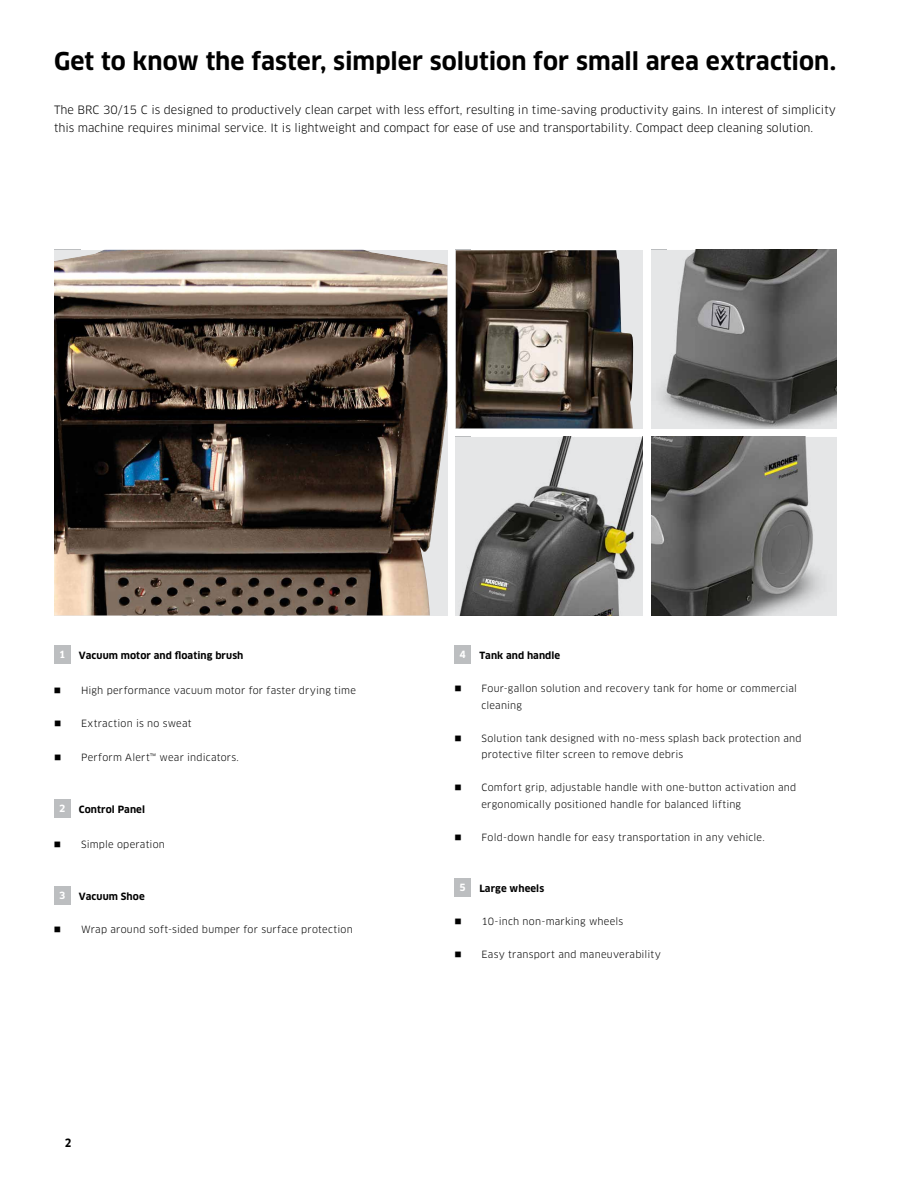
<style>
.page{position:relative;width:918px;height:1188px;background:#fff}
.page>*{position:absolute;margin:0;border:0;box-sizing:border-box;transform-origin:0 0}
.t1{font:700 24px "Clan Pro";color:#000}
.t2{font:11.25px/18px "Clan Pro";color:#000}
.t3{font:700 11.25px "Clan Pro Narr";color:#000}
.t4{font:9.75px/16.5px "Clan Pro";letter-spacing:.025em;color:#000}
.t5{font:700 9.75px "Clan Pro";letter-spacing:.01em;color:#000}
.t6{font:700 9.75px "Clan Pro";color:#fff}
</style>
<div class="page">
<div style="left:54px;top:645px;width:17px;height:19px;background:#bcbec0"></div>
<div style="left:54px;top:799px;width:17px;height:18px;background:#bcbec0"></div>
<div style="left:54px;top:886px;width:17px;height:18px;background:#bcbec0"></div>
<div style="left:454px;top:645px;width:17px;height:19px;background:#bcbec0"></div>
<div style="left:454px;top:878px;width:17px;height:19px;background:#bcbec0"></div>
<img style="left:651px;top:250px;width:186px;height:178px">
<img style="left:666px;top:250px;width:171px;height:173px">
<img style="left:651px;top:437px;width:162px;height:179px">
<img style="left:460px;top:437px;width:183px;height:178px">
<div style="left:456px;top:250px;width:187px;height:178px;background:#e6e7e8"></div>
<img style="left:456px;top:250px;width:178px;height:178px">
<img style="left:54px;top:250px;width:393px;height:365px">
<h1 class="t1" style="left:54px;top:47px;width:784px">Get to know the faster, simpler solution for small area extraction.</h1>
<p class="t2" style="left:54px;top:101px;width:783px">The BRC 30/15 C is designed to productively clean carpet with less effort, resulting in time-saving productivity gains. In interest of simplicity this machine requires minimal service. It is lightweight and compact for ease of use and transportability. Compact deep cleaning solution.</p>
<p class="t6" style="left:59px;top:648px;width:8px">1</p>
<p class="t5" style="left:79px;top:650px;width:166px">Vacuum motor and floating brush</p>
<p class="t4" style="left:54px;top:683px;width:304px">■ High performance vacuum motor for faster drying time</p>
<p class="t4" style="left:54px;top:716px;width:139px">■ Extraction is no sweat</p>
<p class="t4" style="left:54px;top:749px;width:187px">■ Perform Alert™ wear indicators.</p>
<p class="t6" style="left:59px;top:802px;width:8px">2</p>
<p class="t5" style="left:79px;top:804px;width:68px">Control Panel</p>
<p class="t4" style="left:54px;top:836px;width:112px">■ Simple operation</p>
<p class="t6" style="left:59px;top:889px;width:8px">3</p>
<p class="t5" style="left:79px;top:891px;width:67px">Vacuum Shoe</p>
<p class="t4" style="left:54px;top:921px;width:300px">■ Wrap around soft-sided bumper for surface protection</p>
<p class="t3" style="left:65px;top:1137px;width:8px">2</p>
<p class="t6" style="left:460px;top:648px;width:8px">4</p>
<p class="t5" style="left:479px;top:650px;width:82px">Tank and handle</p>
<p class="t4" style="left:482px;top:680px;width:317px;text-indent:-27px">■ Four-gallon solution and recovery tank for home or commercial cleaning</p>
<p class="t4" style="left:482px;top:730px;width:322px;text-indent:-27px">■ Solution tank designed with no-mess splash back protection and protective filter screen to remove debris</p>
<p class="t4" style="left:482px;top:779px;width:316px;text-indent:-27px">■ Comfort grip, adjustable handle with one-button activation and ergonomically positioned handle for balanced lifting</p>
<p class="t4" style="left:455px;top:829px;width:312px">■ Fold-down handle for easy transportation in any vehicle.</p>
<p class="t6" style="left:460px;top:882px;width:8px">5</p>
<p class="t5" style="left:479px;top:883px;width:66px">Large wheels</p>
<p class="t4" style="left:454px;top:914px;width:170px">■ 10-inch non-marking wheels</p>
<p class="t4" style="left:455px;top:947px;width:208px">■ Easy transport and maneuverability</p>
</div>
